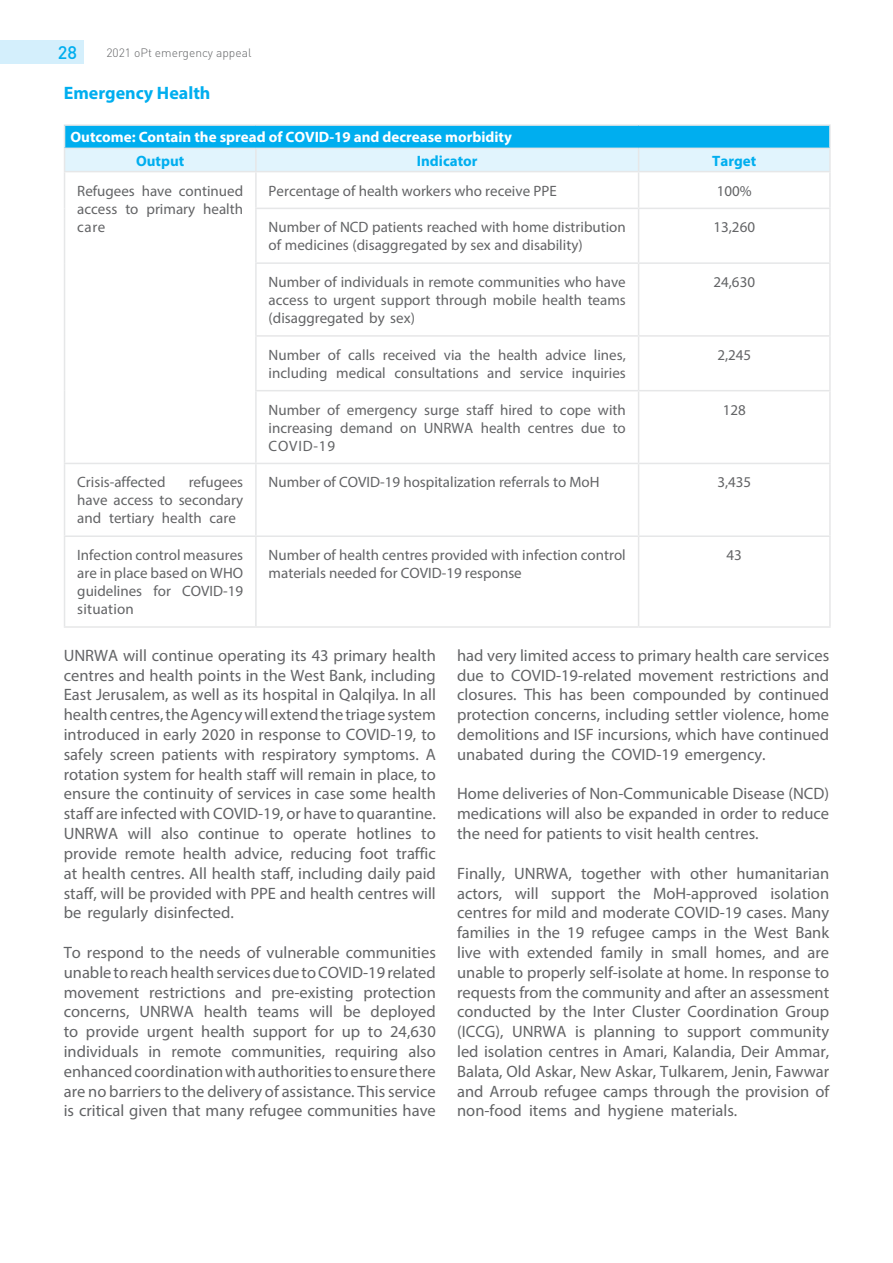
<style>
.page{position:relative;width:893px;height:1263px;background:#fff}
.page>*{position:absolute;margin:0;border:0;box-sizing:border-box;transform-origin:0 0}
.t1{font:700 18px "Myriad Pro";color:#00aeef}
.t2{font:500 18px "DIN Pro";color:#00aeef}
.t3{font:16.5px/19.8px "Myriad Pro";color:#636466;text-align:justify}
.t4{font:15px/18px "Myriad Pro";color:#636466;text-align:justify}
.t5{font:700 15px "Myriad Pro";color:#fff}
.t6{font:700 15px "Myriad Pro";color:#00aeef}
.t7{font:300 12px "DIN Pro";color:#636466}
</style>
<div class="page">
<div style="left:0;top:41px;width:83px;height:23px;background:#d4effc"></div>
<hr style="left:64px;top:124px;width:192px;height:2px;background:#e6e7e8">
<hr style="left:256px;top:124px;width:383px;height:2px;background:#e6e7e8">
<hr style="left:639px;top:124px;width:192px;height:2px;background:#e6e7e8">
<hr style="left:829px;top:126px;width:2px;height:22px;background:#e6e7e8">
<hr style="left:639px;top:148px;width:192px;height:1px;background:#e6e7e8">
<svg style="left:64px;top:126px;width:766px;height:45px;background:#75d1f5"></svg>
<hr style="left:829px;top:149px;width:2px;height:22px;background:#e6e7e8">
<hr style="left:64px;top:171px;width:192px;height:1px;background:#e6e7e8">
<hr style="left:64px;top:172px;width:1px;height:36px;background:#e6e7e8">
<hr style="left:64px;top:208px;width:1px;height:55px;background:#e6e7e8">
<hr style="left:64px;top:263px;width:1px;height:73px;background:#e6e7e8">
<hr style="left:64px;top:336px;width:1px;height:55px;background:#e6e7e8">
<hr style="left:64px;top:391px;width:1px;height:72px;background:#e6e7e8">
<hr style="left:256px;top:171px;width:383px;height:1px;background:#e6e7e8">
<hr style="left:255px;top:172px;width:2px;height:36px;background:#e6e7e8">
<hr style="left:639px;top:171px;width:192px;height:1px;background:#e6e7e8">
<hr style="left:638px;top:172px;width:1px;height:36px;background:#e6e7e8">
<hr style="left:829px;top:172px;width:2px;height:36px;background:#e6e7e8">
<hr style="left:255px;top:208px;width:384px;height:1px;background:#e6e7e8">
<hr style="left:255px;top:209px;width:2px;height:53px;background:#e6e7e8">
<hr style="left:639px;top:208px;width:192px;height:1px;background:#e6e7e8">
<hr style="left:638px;top:209px;width:1px;height:53px;background:#e6e7e8">
<hr style="left:829px;top:209px;width:2px;height:53px;background:#e6e7e8">
<hr style="left:255px;top:262px;width:384px;height:2px;background:#e6e7e8">
<hr style="left:255px;top:264px;width:2px;height:71px;background:#e6e7e8">
<hr style="left:639px;top:262px;width:192px;height:2px;background:#e6e7e8">
<hr style="left:638px;top:264px;width:1px;height:71px;background:#e6e7e8">
<hr style="left:829px;top:264px;width:2px;height:71px;background:#e6e7e8">
<hr style="left:255px;top:335px;width:384px;height:2px;background:#e6e7e8">
<hr style="left:255px;top:337px;width:2px;height:53px;background:#e6e7e8">
<hr style="left:639px;top:335px;width:192px;height:2px;background:#e6e7e8">
<hr style="left:638px;top:337px;width:1px;height:53px;background:#e6e7e8">
<hr style="left:829px;top:337px;width:2px;height:53px;background:#e6e7e8">
<hr style="left:255px;top:390px;width:384px;height:1px;background:#e6e7e8">
<hr style="left:255px;top:391px;width:2px;height:72px;background:#e6e7e8">
<hr style="left:639px;top:390px;width:192px;height:1px;background:#e6e7e8">
<hr style="left:638px;top:391px;width:1px;height:72px;background:#e6e7e8">
<hr style="left:829px;top:391px;width:2px;height:72px;background:#e6e7e8">
<hr style="left:64px;top:463px;width:192px;height:1px;background:#e6e7e8">
<hr style="left:64px;top:464px;width:1px;height:71px;background:#e6e7e8">
<hr style="left:256px;top:463px;width:383px;height:1px;background:#e6e7e8">
<hr style="left:255px;top:464px;width:2px;height:71px;background:#e6e7e8">
<hr style="left:639px;top:463px;width:192px;height:1px;background:#e6e7e8">
<hr style="left:638px;top:464px;width:1px;height:71px;background:#e6e7e8">
<hr style="left:829px;top:464px;width:2px;height:71px;background:#e6e7e8">
<hr style="left:64px;top:535px;width:192px;height:2px;background:#e6e7e8">
<hr style="left:64px;top:537px;width:1px;height:89px;background:#e6e7e8">
<hr style="left:256px;top:535px;width:383px;height:2px;background:#e6e7e8">
<hr style="left:255px;top:537px;width:2px;height:89px;background:#e6e7e8">
<hr style="left:639px;top:535px;width:192px;height:2px;background:#e6e7e8">
<hr style="left:638px;top:537px;width:1px;height:89px;background:#e6e7e8">
<hr style="left:829px;top:537px;width:2px;height:89px;background:#e6e7e8">
<hr style="left:64px;top:626px;width:192px;height:2px;background:#e6e7e8">
<hr style="left:256px;top:626px;width:383px;height:2px;background:#e6e7e8">
<hr style="left:639px;top:626px;width:192px;height:2px;background:#e6e7e8">
<p class="t2" style="left:58px;top:40px;width:21px">28</p>
<p class="t7" style="left:106px;top:44px;width:147px">2021 oPt emergency appeal</p>
<p class="t1" style="left:64px;top:81px;width:148px">Emergency Health</p>
<p class="t5" style="left:71px;top:128px;width:443px">Outcome: Contain the spread of COVID-19 and decrease morbidity</p>
<p class="t6" style="left:136px;top:151px;width:50px">Output</p>
<p class="t6" style="left:417px;top:151px;width:62px">Indicator</p>
<p class="t6" style="left:712px;top:151px;width:46px">Target</p>
<p class="t4" style="left:77px;top:181px;width:167px">Refugees have continued access to primary health care</p>
<p class="t4" style="left:269px;top:181px;width:290px">Percentage of health workers who receive PPE</p>
<p class="t4" style="left:717px;top:181px;width:36px">100%</p>
<p class="t4" style="left:269px;top:218px;width:359px">Number of NCD patients reached with home distribution of medicines (disaggregated by sex and disability)</p>
<p class="t4" style="left:713px;top:218px;width:43px">13,260</p>
<p class="t4" style="left:269px;top:273px;width:359px">Number of individuals in remote communities who have access to urgent support through mobile health teams (disaggregated by sex)</p>
<p class="t4" style="left:713px;top:273px;width:43px">24,630</p>
<p class="t4" style="left:269px;top:346px;width:359px">Number of calls received via the health advice lines, including medical consultations and service inquiries</p>
<p class="t4" style="left:717px;top:346px;width:35px">2,245</p>
<p class="t4" style="left:269px;top:400px;width:359px">Number of emergency surge staff hired to cope with increasing demand on UNRWA health centres due to COVID-19</p>
<p class="t4" style="left:723px;top:400px;width:25px">128</p>
<p class="t4" style="left:77px;top:473px;width:167px;text-indent:111px">refugees have access to secondary and tertiary health care</p>
<p class="t4" style="left:269px;top:473px;width:332px">Number of COVID-19 hospitalization referrals to MoH</p>
<p class="t4" style="left:717px;top:473px;width:35px">3,435</p>
<p class="t4" style="left:77px;top:546px;width:167px">Infection control measures are in place based on WHO guidelines for COVID-19 situation</p>
<p class="t4" style="left:269px;top:546px;width:359px">Number of health centres provided with infection control materials needed for COVID-19 response</p>
<p class="t4" style="left:727px;top:546px;width:17px">43</p>
<p class="t3" style="left:64px;top:645px;width:374px">UNRWA will continue operating its 43 primary health centres and health points in the West Bank, including East Jerusalem, as well as its hospital in Qalqilya. In all health centres, the Agency will extend the triage system introduced in early 2020 in response to COVID-19, to safely screen patients with respiratory symptoms. A rotation system for health staff will remain in place, to ensure the continuity of services in case some health staff are infected with COVID-19, or have to quarantine.<br>UNRWA will also continue to operate hotlines to provide remote health advice, reducing foot traffic at health centres. All health staff, including daily paid staff, will be provided with PPE and health centres will be regularly disinfected.</p>
<p class="t3" style="left:64px;top:942px;width:374px">To respond to the needs of vulnerable communities unable to reach health services due to COVID-19 related movement restrictions and pre-existing protection concerns, UNRWA health teams will be deployed to provide urgent health support for up to 24,630 individuals in remote communities, requiring also enhanced coordination with authorities to ensure there are no barriers to the delivery of assistance. This service is critical given that many refugee communities have</p>
<p class="t4" style="left:77px;top:473px;width:90px">Crisis-affected</p>
<p class="t3" style="left:457px;top:645px;width:374px">had very limited access to primary health care services due to COVID-19-related movement restrictions and closures. This has been compounded by continued protection concerns, including settler violence, home demolitions and ISF incursions, which have continued unabated during the COVID-19 emergency.</p>
<p class="t3" style="left:457px;top:784px;width:374px">Home deliveries of Non-Communicable Disease (NCD) medications will also be expanded in order to reduce the need for patients to visit health centres.</p>
<p class="t3" style="left:457px;top:863px;width:374px">Finally, UNRWA, together with other humanitarian actors, will support the MoH-approved isolation centres for mild and moderate COVID-19 cases. Many families in the 19 refugee camps in the West Bank live with extended family in small homes, and are unable to properly self-isolate at home. In response to requests from the community and after an assessment conducted by the Inter Cluster Coordination Group (ICCG), UNRWA is planning to support community led isolation centres in Amari, Kalandia, Deir Ammar, Balata, Old Askar, New Askar, Tulkarem, Jenin, Fawwar and Arroub refugee camps through the provision of non-food items and hygiene materials.</p>
</div>
